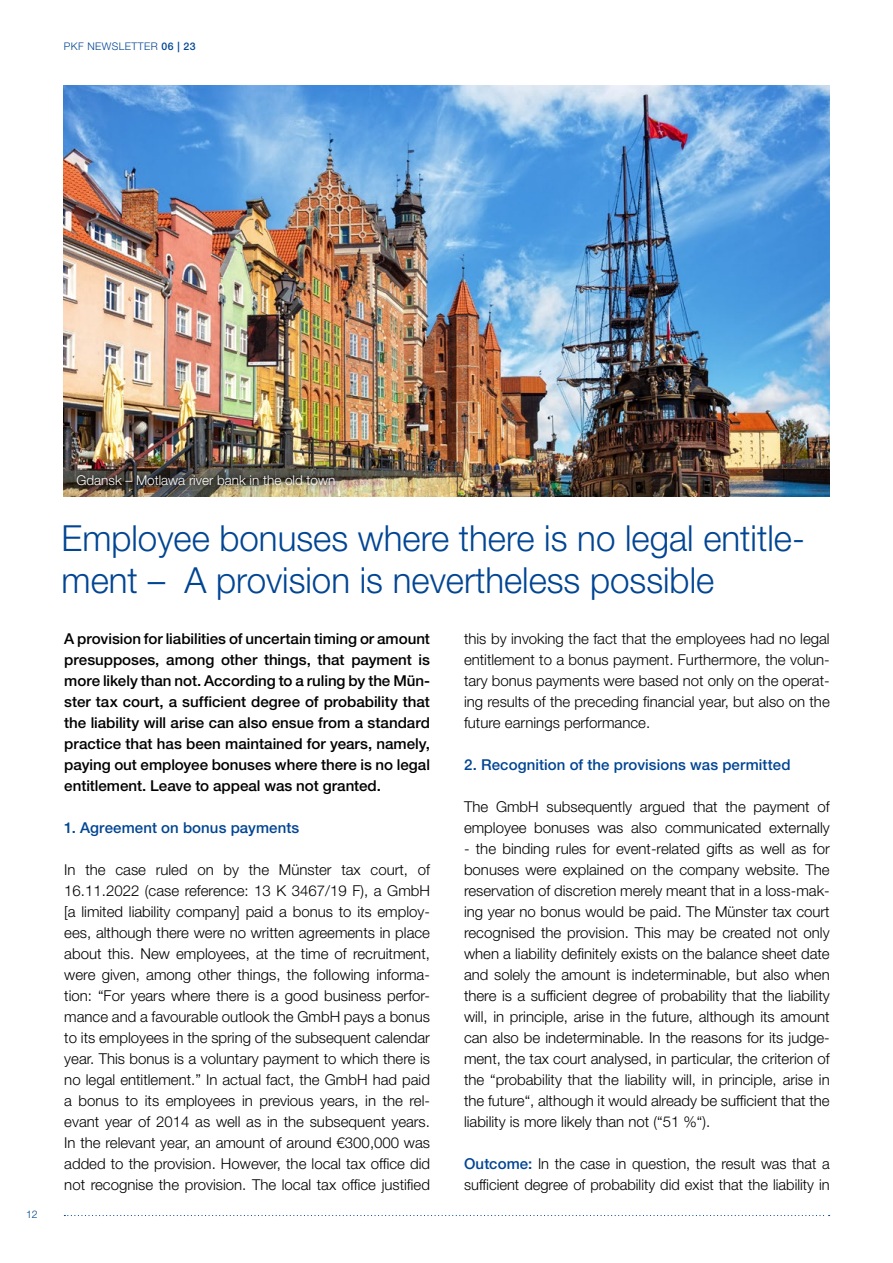
<style>
.page{position:relative;width:893px;height:1263px;background:#fff}
.page>*{position:absolute;margin:0;border:0;box-sizing:border-box;transform-origin:0 0}
.t1{font:300 36px/42px "Helvetica Neue LT Std";color:#014593}
.t2{font:300 15px/21px "Helvetica Neue LT Std";color:#000;text-align:justify}
.t3{font:500 15px/21px "Helvetica Neue LT Std";letter-spacing:-.005em;color:#000;text-align:justify}
.t4{font:500 15px "Helvetica Neue LT Std";letter-spacing:.005em;color:#014593}
.t5{font:300 13.5px "Helvetica Neue LT Std";color:#fff}
.t6{font:300 10.5px "Helvetica Neue LT Std";letter-spacing:.04em;color:#014593}
.s1{font-weight:500}
.s2{font-weight:500;color:#014593}
</style>
<div class="page">
<img style="left:64px;top:86px;width:765px;height:411px">
<img style="left:71px;top:470px;width:269px;height:21px">
<svg style="left:64px;top:1215px;width:766px;height:1px"></svg>
<p class="t6" style="left:64px;top:40px;width:133px">PKF NEWSLETTER <span class="s1">06 | 23</span></p>
<p class="t6" style="left:26px;top:1208px;width:13px">12</p>
<p class="t5" style="left:77px;top:472px;width:260px">Gdansk – Motlawa river bank in the old town</p>
<h1 class="t1" style="left:62px;top:517px;width:745px">Employee bonuses where there is no legal entitle&shy;ment – A provision is nevertheless possible</h1>
<p class="t3" style="left:64px;top:628px;width:367px">A provision for liabilities of uncertain timing or amount presupposes, among other things, that payment is more likely than not. According to a ruling by the Mün&shy;ster tax court, a sufficient degree of probability that the liability will arise can also ensue from a standard practice that has been maintained for years, namely, paying out employee bonuses where there is no legal entitlement. Leave to appeal was not granted.</p>
<p class="t4" style="left:64px;top:818px;width:237px">1. Agreement on bonus payments</p>
<p class="t2" style="left:64px;top:858px;width:367px">In the case ruled on by the Münster tax court, of 16.11.2022 (case reference: 13 K 3467/19 F), a GmbH [a limited liability company] paid a bonus to its employ&shy;ees, although there were no written agreements in place about this. New employees, at the time of recruitment, were given, among other things, the following informa&shy;tion: “For years where there is a good business perfor&shy;mance and a favourable outlook the GmbH pays a bonus to its employees in the spring of the subsequent calendar year. This bonus is a voluntary payment to which there is no legal entitlement.” In actual fact, the GmbH had paid a bonus to its employees in previous years, in the rel&shy;evant year of 2014 as well as in the subsequent years.<br>In the relevant year, an amount of around €300,000 was added to the provision. However, the local tax office did not recognise the provision. The local tax office justified</p>
<p class="t2" style="left:464px;top:627px;width:367px">this by invoking the fact that the employees had no legal entitlement to a bonus payment. Furthermore, the volun&shy;tary bonus payments were based not only on the operat&shy;ing results of the preceding financial year, but also on the future earnings performance.</p>
<p class="t4" style="left:464px;top:755px;width:328px">2. Recognition of the provisions was permitted</p>
<p class="t2" style="left:464px;top:795px;width:367px">The GmbH subsequently argued that the payment of employee bonuses was also communicated externally</p>
<p class="t2" style="left:464px;top:837px;width:367px">- the binding rules for event-related gifts as well as for bonuses were explained on the company website. The reservation of discretion merely meant that in a loss-mak&shy;ing year no bonus would be paid. The Münster tax court recognised the provision. This may be created not only when a liability definitely exists on the balance sheet date and solely the amount is indeterminable, but also when there is a sufficient degree of probability that the liability will, in principle, arise in the future, although its amount can also be indeterminable. In the reasons for its judge&shy;ment, the tax court analysed, in particular, the criterion of the “probability that the liability will, in principle, arise in the future“, although it would already be sufficient that the liability is more likely than not (“51 %“).</p>
<p class="t2" style="left:464px;top:1152px;width:367px"><span class="s2">Outcome:</span> In the case in question, the result was that a sufficient degree of probability did exist that the liability in</p>
</div>
